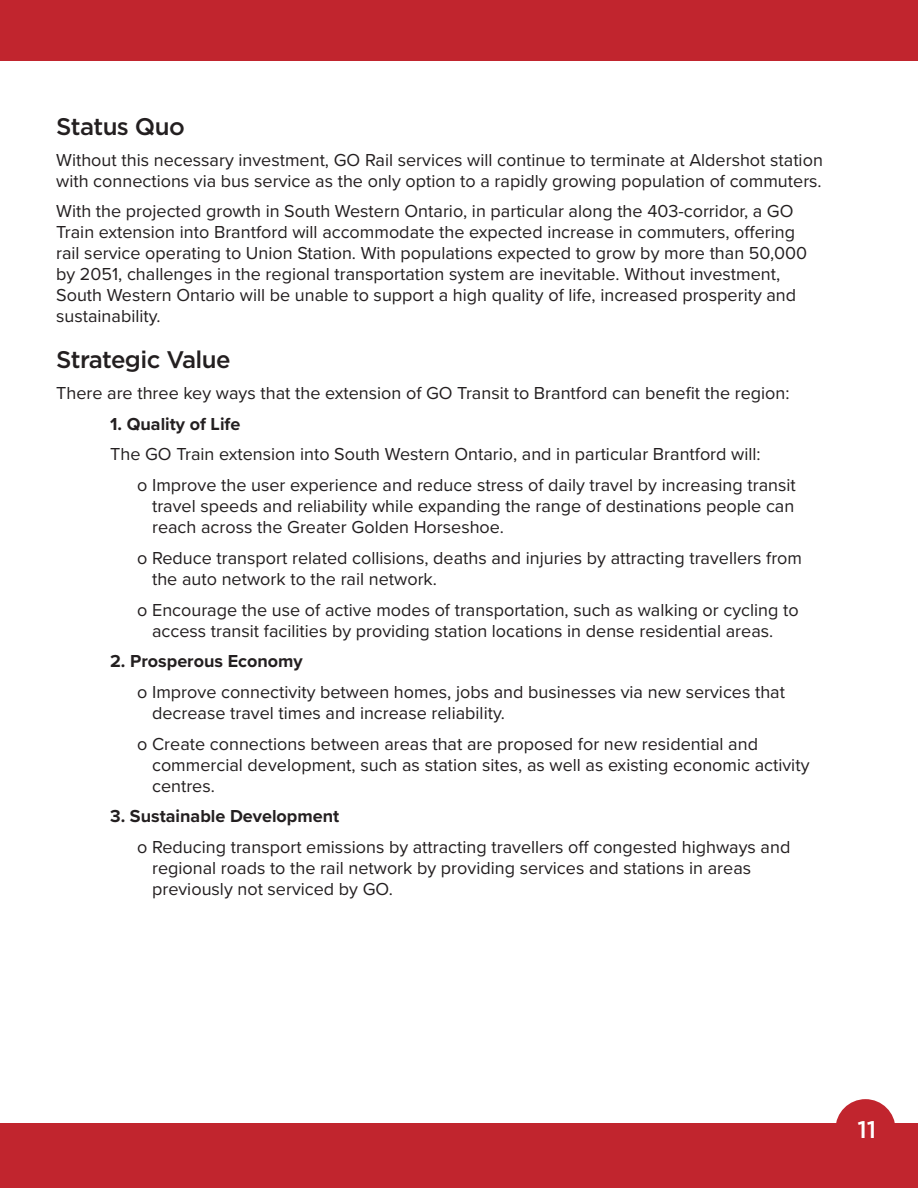
<style>
.page{position:relative;width:918px;height:1188px;background:#fff}
.page>*{position:absolute;margin:0;border:0;box-sizing:border-box;transform-origin:0 0}
.t1{font:500 24px "Gotham";letter-spacing:-.025em;color:#231f20}
.t2{font:500 24px "Gotham";color:#fff}
.t3{font:18px/21px "Proxima Nova";color:#231f20}
.t4{font:700 18px "Proxima Nova";color:#231f20}
</style>
<div class="page">
<div style="left:0;top:1123px;width:918px;height:65px;background:#c1252e"></div>
<div style="left:835px;top:1099px;width:60px;height:60px;background:#c1252e;border-radius:50%"></div>
<div style="left:0;top:0;width:918px;height:61px;background:#c1252e"></div>
<h1 class="t1" style="left:56px;top:111px;width:130px">Status Quo</h1>
<p class="t3" style="left:56px;top:148px;width:768px">Without this necessary investment, GO Rail services will continue to terminate at Aldershot station with connections via bus service as the only option to a rapidly growing population of commuters.</p>
<p class="t3" style="left:56px;top:200px;width:753px">With the projected growth in South Western Ontario, in particular along the 403-corridor, a GO Train extension into Brantford will accommodate the expected increase in commuters, offering rail service operating to Union Station. With populations expected to grow by more than 50,000 by 2051, challenges in the regional transportation system are inevitable. Without investment, South Western Ontario will be unable to support a high quality of life, increased prosperity and sustainability.</p>
<h1 class="t1" style="left:56px;top:344px;width:176px">Strategic Value</h1>
<p class="t3" style="left:56px;top:382px;width:735px">There are three key ways that the extension of GO Transit to Brantford can benefit the region:</p>
<p class="t4" style="left:110px;top:410px;width:132px">1. Quality of Life</p>
<p class="t3" style="left:137px;top:438px;width:660px;line-height:30.8px;text-indent:-27px">The GO Train extension into South Western Ontario, and in particular Brantford will:<br>o Improve the user experience and reduce stress of daily travel by increasing transit</p>
<p class="t3" style="left:152px;top:495px;width:644px">travel speeds and reliability while expanding the range of destinations people can reach across the Greater Golden Horseshoe.</p>
<p class="t3" style="left:152px;top:547px;width:652px;text-indent:-15px">o Reduce transport related collisions, deaths and injuries by attracting travellers from the auto network to the rail network.</p>
<p class="t3" style="left:137px;top:598px;width:663px;text-align:center">o Encourage the use of active modes of transportation, such as walking or cycling to access transit facilities by providing station locations in dense residential areas.</p>
<p class="t4" style="left:110px;top:648px;width:194px">2. Prosperous Economy</p>
<p class="t3" style="left:152px;top:681px;width:634px;text-indent:-15px">o Improve connectivity between homes, jobs and businesses via new services that decrease travel times and increase reliability.</p>
<p class="t3" style="left:152px;top:732px;width:659px;text-indent:-15px">o Create connections between areas that are proposed for new residential and commercial development, such as station sites, as well as existing economic activity centres.</p>
<p class="t4" style="left:110px;top:803px;width:231px">3. Sustainable Development</p>
<p class="t3" style="left:152px;top:836px;width:640px;text-indent:-15px">o Reducing transport emissions by attracting travellers off congested highways and regional roads to the rail network by providing services and stations in areas previously not serviced by GO.</p>
<h1 class="t2" style="left:857px;top:1114px;width:21px">11</h1>
</div>
